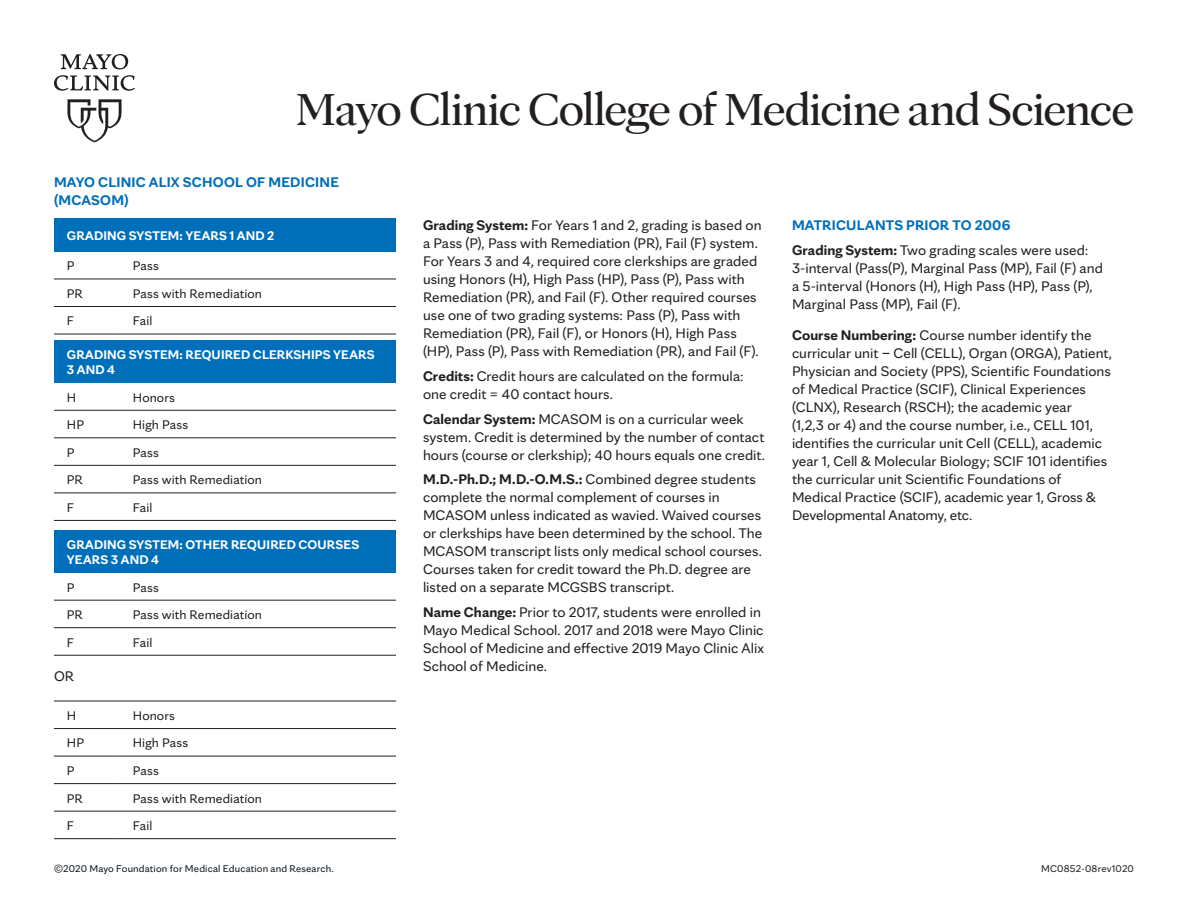
<style>
.page{position:relative;width:1188px;height:918px;background:#fff}
.page>*{position:absolute;margin:0;border:0;box-sizing:border-box;transform-origin:0 0}
.t1{font:48px "Mayo Clinic Serif Display";letter-spacing:-.01em;color:#231f20}
.t2{font:15px/18px "Mayo Clinic Sans";letter-spacing:.005em;color:#231f20}
.t3{font:700 15px/18px "Mayo Clinic Sans";letter-spacing:.02em;color:#006fba}
.t4{font:13.5px "Mayo Clinic Sans";letter-spacing:.01em;color:#231f20}
.t5{font:700 13.5px/15.1px "Mayo Clinic Sans";letter-spacing:.01em;color:#fff}
.t6{font:10.5px "Mayo Clinic Sans";letter-spacing:.015em;color:#0d171f}
.t7{font:10.5px "Mayo Clinic Sans";letter-spacing:.015em;color:#231f20}
.s1{font-weight:700}
.s2{font-weight:700;color:#006fba}
</style>
<div class="page">
<svg style="left:54px;top:54px;width:81px;height:88px"></svg>
<div style="left:54px;top:218px;width:342px;height:33px;background:#006fba"></div>
<hr style="left:54px;top:279px;width:66px;height:1px;background:#231f20">
<hr style="left:120px;top:279px;width:276px;height:1px;background:#231f20">
<hr style="left:54px;top:306px;width:66px;height:1px;background:#231f20">
<hr style="left:120px;top:306px;width:276px;height:1px;background:#231f20">
<hr style="left:54px;top:334px;width:66px;height:1px;background:#231f20">
<hr style="left:120px;top:334px;width:276px;height:1px;background:#231f20">
<div style="left:54px;top:340px;width:342px;height:43px;background:#006fba"></div>
<hr style="left:54px;top:410px;width:66px;height:1px;background:#231f20">
<hr style="left:120px;top:410px;width:276px;height:1px;background:#231f20">
<hr style="left:54px;top:438px;width:66px;height:1px;background:#231f20">
<hr style="left:120px;top:438px;width:276px;height:1px;background:#231f20">
<hr style="left:54px;top:465px;width:66px;height:1px;background:#231f20">
<hr style="left:120px;top:465px;width:276px;height:1px;background:#231f20">
<hr style="left:54px;top:493px;width:66px;height:1px;background:#231f20">
<hr style="left:120px;top:493px;width:276px;height:1px;background:#231f20">
<hr style="left:54px;top:520px;width:66px;height:1px;background:#231f20">
<hr style="left:120px;top:520px;width:276px;height:1px;background:#231f20">
<div style="left:54px;top:530px;width:342px;height:43px;background:#006fba"></div>
<hr style="left:54px;top:600px;width:66px;height:1px;background:#231f20">
<hr style="left:120px;top:600px;width:276px;height:1px;background:#231f20">
<hr style="left:54px;top:627px;width:66px;height:1px;background:#231f20">
<hr style="left:120px;top:627px;width:276px;height:1px;background:#231f20">
<hr style="left:54px;top:655px;width:66px;height:1px;background:#231f20">
<hr style="left:120px;top:655px;width:276px;height:1px;background:#231f20">
<hr style="left:54px;top:700px;width:66px;height:2px;background:#231f20">
<hr style="left:120px;top:700px;width:276px;height:2px;background:#231f20">
<hr style="left:54px;top:728px;width:66px;height:1px;background:#231f20">
<hr style="left:120px;top:728px;width:276px;height:1px;background:#231f20">
<hr style="left:54px;top:756px;width:66px;height:1px;background:#231f20">
<hr style="left:120px;top:756px;width:276px;height:1px;background:#231f20">
<hr style="left:54px;top:783px;width:66px;height:1px;background:#231f20">
<hr style="left:120px;top:783px;width:276px;height:1px;background:#231f20">
<hr style="left:54px;top:811px;width:66px;height:1px;background:#231f20">
<hr style="left:120px;top:811px;width:276px;height:1px;background:#231f20">
<hr style="left:54px;top:838px;width:66px;height:1px;background:#231f20">
<hr style="left:120px;top:838px;width:276px;height:1px;background:#231f20">
<h1 class="t1" style="left:296px;top:73px;width:839px">Mayo Clinic College of Medicine and Science</h1>
<p class="t3" style="left:54px;top:172px;width:286px">MAYO CLINIC ALIX SCHOOL OF MEDICINE (MCASOM)</p>
<p class="t5" style="left:67px;top:226px;width:209px">GRADING SYSTEM: YEARS 1 AND 2</p>
<p class="t4" style="left:67px;top:255px;width:9px">P</p>
<p class="t4" style="left:133px;top:255px;width:28px">Pass</p>
<p class="t4" style="left:67px;top:283px;width:17px">PR</p>
<p class="t4" style="left:133px;top:283px;width:131px">Pass with Remediation</p>
<p class="t4" style="left:67px;top:310px;width:9px">F</p>
<p class="t4" style="left:133px;top:310px;width:21px">Fail</p>
<p class="t5" style="left:67px;top:346px;width:309px">GRADING SYSTEM: REQUIRED CLERKSHIPS YEARS<br>3 AND 4</p>
<p class="t4" style="left:67px;top:387px;width:11px">H</p>
<p class="t4" style="left:133px;top:387px;width:44px">Honors</p>
<p class="t4" style="left:67px;top:414px;width:19px">HP</p>
<p class="t4" style="left:133px;top:414px;width:57px">High Pass</p>
<p class="t4" style="left:67px;top:442px;width:9px">P</p>
<p class="t4" style="left:133px;top:442px;width:28px">Pass</p>
<p class="t4" style="left:67px;top:469px;width:17px">PR</p>
<p class="t4" style="left:133px;top:469px;width:131px">Pass with Remediation</p>
<p class="t4" style="left:67px;top:497px;width:9px">F</p>
<p class="t4" style="left:133px;top:497px;width:21px">Fail</p>
<p class="t5" style="left:67px;top:535px;width:294px">GRADING SYSTEM: OTHER REQUIRED COURSES<br>YEARS 3 AND 4</p>
<p class="t4" style="left:67px;top:577px;width:9px">P</p>
<p class="t4" style="left:133px;top:577px;width:28px">Pass</p>
<p class="t4" style="left:67px;top:604px;width:17px">PR</p>
<p class="t4" style="left:133px;top:604px;width:131px">Pass with Remediation</p>
<p class="t4" style="left:67px;top:632px;width:9px">F</p>
<p class="t4" style="left:133px;top:632px;width:21px">Fail</p>
<p class="t2" style="left:54px;top:666px;width:21px">OR</p>
<p class="t4" style="left:67px;top:705px;width:11px">H</p>
<p class="t4" style="left:133px;top:705px;width:44px">Honors</p>
<p class="t4" style="left:67px;top:733px;width:19px">HP</p>
<p class="t4" style="left:133px;top:733px;width:57px">High Pass</p>
<p class="t4" style="left:67px;top:760px;width:9px">P</p>
<p class="t4" style="left:133px;top:760px;width:28px">Pass</p>
<p class="t4" style="left:67px;top:788px;width:17px">PR</p>
<p class="t4" style="left:133px;top:788px;width:131px">Pass with Remediation</p>
<p class="t4" style="left:67px;top:815px;width:9px">F</p>
<p class="t4" style="left:133px;top:815px;width:21px">Fail</p>
<p class="t2" style="left:423px;top:215px;width:340px"><span class="s1">Grading System:</span> For Years 1 and 2, grading is based on a Pass (P), Pass with Remediation (PR), Fail (F) system.<br>For Years 3 and 4, required core clerkships are graded using Honors (H), High Pass (HP), Pass (P), Pass with Remediation (PR), and Fail (F). Other required courses use one of two grading systems: Pass (P), Pass with Remediation (PR), Fail (F), or Honors (H), High Pass (HP), Pass (P), Pass with Remediation (PR), and Fail (F).</p>
<p class="t2" style="left:423px;top:366px;width:322px"><span class="s1">Credits:</span> Credit hours are calculated on the formula: one credit = 40 contact hours.</p>
<p class="t2" style="left:423px;top:408px;width:344px"><span class="s1">Calendar System:</span> MCASOM is on a curricular week system. Credit is determined by the number of contact hours (course or clerkship); 40 hours equals one credit.</p>
<p class="t2" style="left:423px;top:469px;width:341px"><span class="s1">M.D.-Ph.D.; M.D.-O.M.S.:</span> Combined degree students complete the normal complement of courses in MCASOM unless indicated as wavied. Waived courses or clerkships have been determined by the school. The MCASOM transcript lists only medical school courses.<br>Courses taken for credit toward the Ph.D. degree are listed on a separate MCGSBS transcript.</p>
<p class="t2" style="left:423px;top:602px;width:343px"><span class="s1">Name Change:</span> Prior to 2017, students were enrolled in Mayo Medical School. 2017 and 2018 were Mayo Clinic School of Medicine and effective 2019 Mayo Clinic Alix School of Medicine.</p>
<p class="t2" style="left:792px;top:212px;width:298px;line-height:24.8px"><span class="s2">MATRICULANTS PRIOR TO 2006<br></span><span class="s1">Grading System:</span> Two grading scales were used:</p>
<p class="t2" style="left:792px;top:258px;width:312px">3-interval (Pass(P), Marginal Pass (MP), Fail (F) and a 5-interval (Honors (H), High Pass (HP), Pass (P),<br>Marginal Pass (MP), Fail (F).</p>
<p class="t2" style="left:792px;top:325px;width:321px"><span class="s1">Course Numbering:</span> Course number identify the curricular unit – Cell (CELL), Organ (ORGA), Patient, Physician and Society (PPS), Scientific Foundations of Medical Practice (SCIF), Clinical Experiences (CLNX), Research (RSCH); the academic year<br>(1,2,3 or 4) and the course number, i.e., CELL 101, identifies the curricular unit Cell (CELL), academic year 1, Cell &amp; Molecular Biology; SCIF 101 identifies the curricular unit Scientific Foundations of Medical Practice (SCIF), academic year 1, Gross &amp; Developmental Anatomy, etc.</p>
<p class="t6" style="left:54px;top:860px;width:281px">©2020 Mayo Foundation for Medical Education and Research.</p>
<p class="t7" style="left:1041px;top:860px;width:94px">MC0852-08rev1020</p>
</div>
